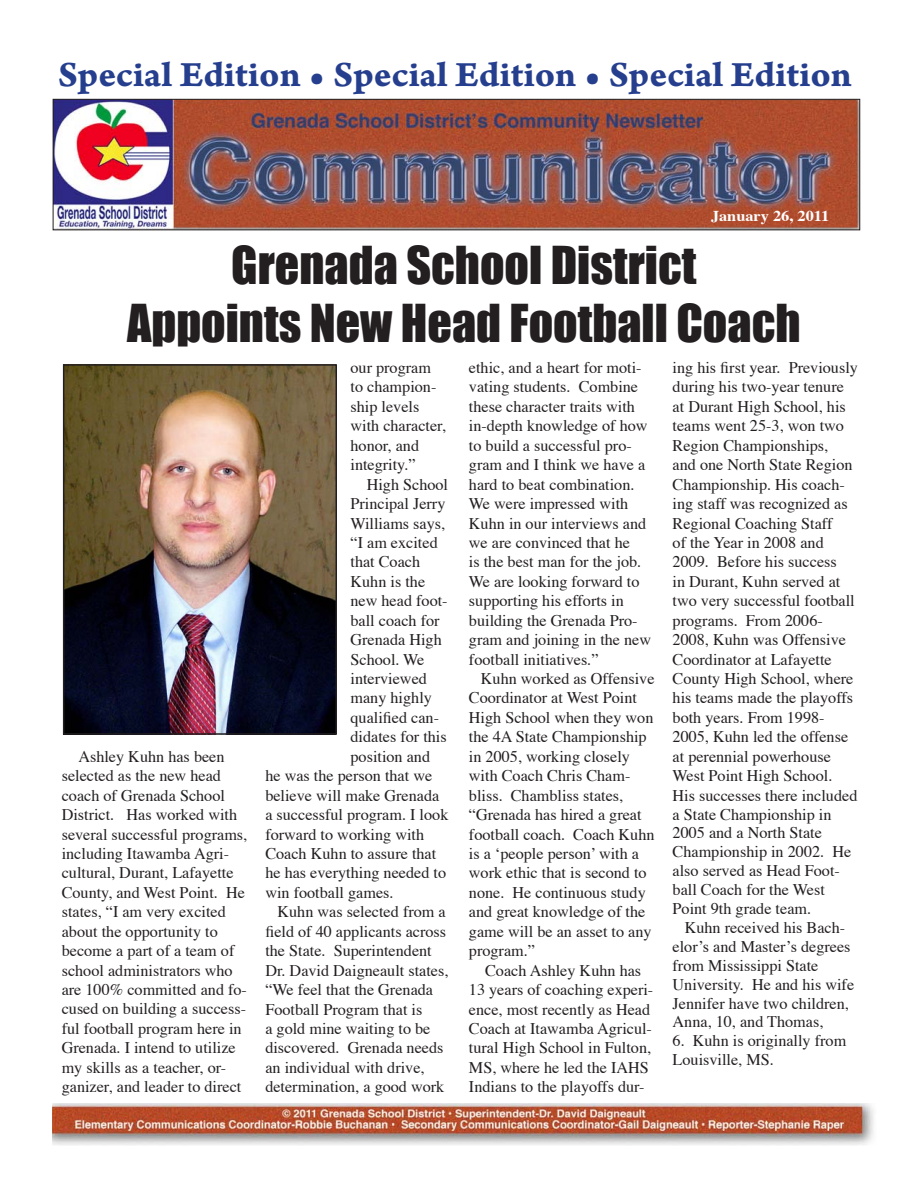
<style>
.page{position:relative;width:918px;height:1188px;background:#fff}
.page>*{position:absolute;margin:0;border:0;box-sizing:border-box;transform-origin:0 0}
.t1{font:48px "Impact";color:#231f20}
.t2{font:37.5px "Arno Pro Bold Caption";color:#253f8e}
.t3{font:16.2px/19.5px "Times";color:#231f20}
.t4{font:700 15px "Times";color:#fff;scale:1.09 1}
</style>
<div class="page">
<svg style="left:56px;top:98px;width:246px;height:1px"></svg>
<svg style="left:332px;top:98px;width:246px;height:1px"></svg>
<svg style="left:584px;top:98px;width:269px;height:1px"></svg>
<img style="left:55px;top:101px;width:803px;height:127px">
<div style="left:53px;top:99px;width:807px;height:131px;border:1px solid #231f20"></div>
<img style="left:52px;top:1104px;width:822px;height:41px">
<img style="left:66px;top:367px;width:268px;height:365px">
<div style="left:63px;top:364px;width:274px;height:371px;border:2px solid #231f20"></div>
<p class="t2" style="left:58px;top:52px;width:796px">Special Edition • Special Edition • Special Edition</p>
<p class="t4" style="left:711px;top:202px;width:110px">January 26, 2011</p>
<p class="t1" style="left:231px;top:236px;width:467px">Grenada School District</p>
<p class="t1" style="left:127px;top:293px;width:675px">Appoints New Head Football Coach</p>
<p class="t3" style="left:62px;top:745px;width:187px;text-indent:17px">Ashley Kuhn has been selected as the new head coach of Grenada School<br>District. Has worked with several successful programs, including Itawamba Agri&shy;cultural, Durant, Lafayette<br>County, and West Point. He states, “I am very excited about the opportunity to become a part of a team of school administrators who are 100% committed and fo&shy;cused on building a success&shy;ful football program here in<br>Grenada. I intend to utilize my skills as a teacher, or&shy;ganizer, and leader to direct</p>
<p class="t3" style="left:351px;top:356px;width:97px">our program to champion&shy;ship levels with character, honor, and integrity.”</p>
<p class="t3" style="left:367px;top:473px;width:83px">High School</p>
<p class="t3" style="left:351px;top:493px;width:96px">Principal Jerry</p>
<p class="t3" style="left:351px;top:512px;width:96px">Williams says,</p>
<p class="t3" style="left:351px;top:531px;width:89px">“I am excited</p>
<p class="t3" style="left:351px;top:551px;width:71px">that Coach</p>
<p class="t3" style="left:351px;top:570px;width:76px">Kuhn is the</p>
<p class="t3" style="left:351px;top:590px;width:99px">new head foot-</p>
<p class="t3" style="left:351px;top:609px;width:91px">ball coach for</p>
<p class="t3" style="left:351px;top:629px;width:93px">Grenada High</p>
<p class="t3" style="left:351px;top:648px;width:76px">School. We</p>
<p class="t3" style="left:351px;top:667px;width:78px">interviewed</p>
<p class="t3" style="left:351px;top:687px;width:83px">many highly</p>
<p class="t3" style="left:351px;top:706px;width:90px">qualified can-</p>
<p class="t3" style="left:351px;top:726px;width:98px">didates for this</p>
<p class="t3" style="left:351px;top:745px;width:81px">position and</p>
<p class="t3" style="left:265px;top:765px;width:168px">he was the person that we</p>
<p class="t3" style="left:265px;top:784px;width:176px">believe will make Grenada</p>
<p class="t3" style="left:265px;top:804px;width:185px">a successful program. I look</p>
<p class="t3" style="left:265px;top:823px;width:160px">forward to working with</p>
<p class="t3" style="left:265px;top:842px;width:172px">Coach Kuhn to assure that</p>
<p class="t3" style="left:265px;top:862px;width:182px">he has everything needed to</p>
<p class="t3" style="left:265px;top:881px;width:130px">win football games.</p>
<p class="t3" style="left:265px;top:901px;width:185px;text-indent:12px">Kuhn was selected from a field of 40 applicants across the State. Superintendent<br>Dr. David Daigneault states, “We feel that the Grenada<br>Football Program that is<br>a gold mine waiting to be discovered. Grenada needs an individual with drive, determination, a good work</p>
<p class="t3" style="left:469px;top:356px;width:184px">ethic, and a heart for moti&shy;vating students. Combine these character traits with in-depth knowledge of how to build a successful pro&shy;gram and I think we have a hard to beat combination.<br>We were impressed with<br>Kuhn in our interviews and we are convinced that he<br>is the best man for the job.<br>We are looking forward to supporting his efforts in building the Grenada Pro&shy;gram and joining in the new football initiatives.”</p>
<p class="t3" style="left:469px;top:667px;width:187px;text-indent:12px">Kuhn worked as Offensive<br>Coordinator at West Point<br>High School when they won the 4A State Championship in 2005, working closely with Coach Chris Cham&shy;bliss. Chambliss states, “Grenada has hired a great football coach. Coach Kuhn is a ‘people person’ with a work ethic that is second to none. He continuous study and great knowledge of the game will be an asset to any program.”</p>
<p class="t3" style="left:469px;top:959px;width:186px;text-align:center">Coach Ashley Kuhn has<br>13 years of coaching experi&shy;ence, most recently as Head<br>Coach at Itawamba Agricul&shy;tural High School in Fulton,<br>MS, where he led the IAHS<br>Indians to the playoffs dur-</p>
<p class="t3" style="left:673px;top:357px;width:187px">ing his first year. Previously during his two-year tenure at Durant High School, his teams went 25-3, won two<br>Region Championships,<br>and one North State Region<br>Championship. His coach&shy;ing staff was recognized as<br>Regional Coaching Staff<br>of the Year in 2008 and<br>2009. Before his success<br>in Durant, Kuhn served at two very successful football programs. From 2006-<br>2008, Kuhn was Offensive<br>Coordinator at Lafayette<br>County High School, where his teams made the playoffs both years. From 1998-<br>2005, Kuhn led the offense at perennial powerhouse<br>West Point High School.<br>His successes there included a State Championship in<br>2005 and a North State<br>Championship in 2002. He also served as Head Foot&shy;ball Coach for the West<br>Point 9th grade team.</p>
<p class="t3" style="left:673px;top:917px;width:183px;line-height:18.9px;text-indent:12px">Kuhn received his Bach&shy;elor’s and Master’s degrees from Mississippi State<br>University. He and his wife<br>Jennifer have two children,<br>Anna, 10, and Thomas,</p>
<p class="t3" style="left:673px;top:1030px;width:175px;line-height:18.9px">6. Kuhn is originally from<br>Louisville, MS.</p>
</div>
